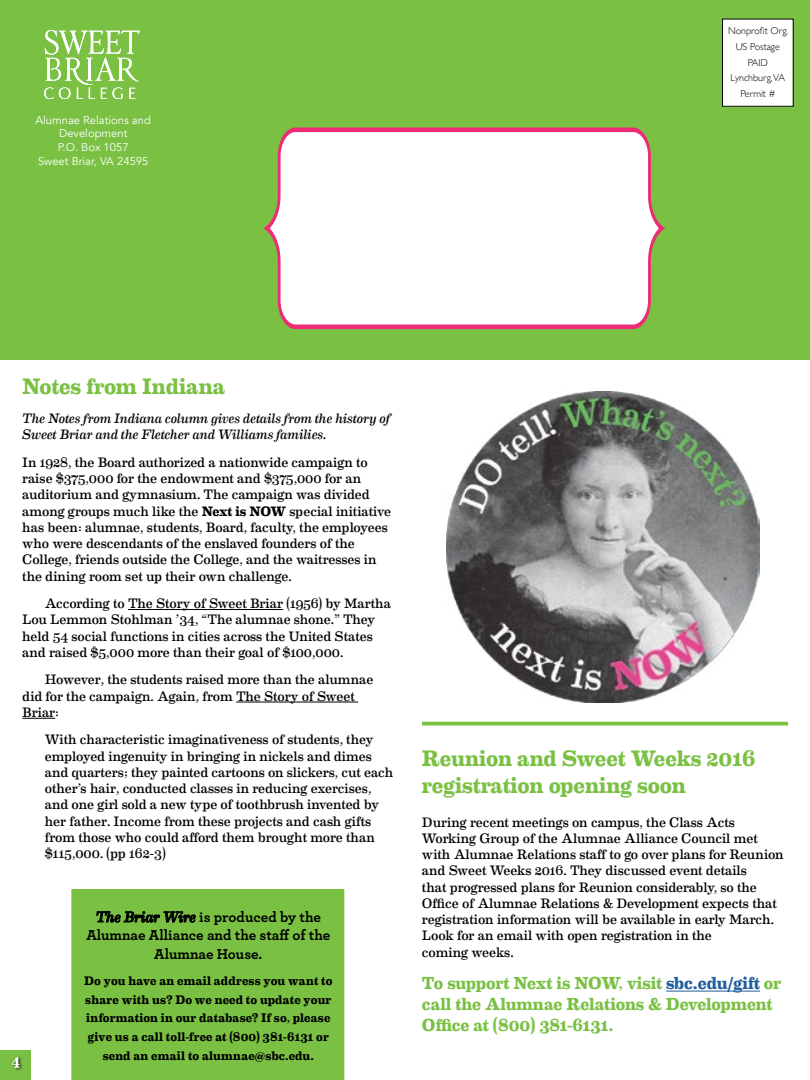
<style>
.page{position:relative;width:810px;height:1080px;background:#fff}
.page>*{position:absolute;margin:0;border:0;box-sizing:border-box;transform-origin:0 0}
.t1{font:700 22.5px/27px "Eames Century Modern";letter-spacing:-.01em;color:#7ac143}
.t2{font:700 17.5px/21px "Eames Century Modern";letter-spacing:-.01em;color:#7ac143}
.t3{font:700 15px/18.4px "Archer";color:#000;text-align:center}
.t4{font:700 15px "Eames Century Modern";color:#fff}
.t5{font:13.75px/16.2px "Eames Century Modern";letter-spacing:-.005em;color:#000}
.t6{font:italic 13.75px/16.2px "Eames Century Modern";color:#000}
.t7{font:700 12.5px/18.8px "Eames Century Modern";letter-spacing:.01em;color:#000;text-align:center}
.t8{font:11.25px/13.8px "Avenir";color:#fff;text-align:center}
.t9{font:300 10px/15.8px "Gill Sans";color:#000;text-align:center}
.s1{font-weight:700}
.s2{font-family:"Eames Century Modern";font-weight:400;font-style:italic}
.s3{color:#215e9e}
</style>
<div class="page">
<div style="left:0;top:0;width:810px;height:360px;background:#7ac143"></div>
<div style="left:71px;top:889px;width:273px;height:191px;background:#7ac143"></div>
<svg style="left:44px;top:30px;width:96px;height:69px"></svg>
<svg style="left:263px;top:128px;width:402px;height:201px;background:#f4efea"></svg>
<div style="left:722px;top:19px;width:71px;height:87px;background:#fff"></div>
<div style="left:722px;top:19px;width:72px;height:88px;border:1px solid #000"></div>
<hr style="left:128px;top:609px;width:155px;height:1px;background:#000">
<hr style="left:236px;top:702px;width:122px;height:1px;background:#000">
<hr style="left:22px;top:718px;width:33px;height:1px;background:#000">
<svg style="left:96px;top:911px;width:100px;height:17px;background:#52832d"></svg>
<hr style="left:422px;top:722px;width:366px;height:3px;background:#7ac143">
<img style="left:447px;top:392px;width:312px;height:311px">
<hr style="left:666px;top:991px;width:94px;height:1px;background:#215e9e">
<div style="left:0;top:1050px;width:31px;height:30px;background:#7ac143"></div>
<div style="left:12px;top:1056px;width:11px;height:15px;background:#000;opacity:.75"></div>
<p class="t8" style="left:36px;top:113px;width:117px">Alumnae Relations and<br>Development<br>P.O. Box 1057<br>Sweet Briar, VA 24595</p>
<h1 class="t1" style="left:22px;top:371px;width:204px">Notes from Indiana</h1>
<p class="t9" style="left:728px;top:22px;width:62px">Nonprofit Org.<br>US Postage<br>PAID<br>Lynchburg,VA<br>Permit #</p>
<p class="t6" style="left:22px;top:409px;width:370px">The Notes from Indiana column gives details from the history of<br>Sweet Briar and the Fletcher and Williams families.</p>
<p class="t5" style="left:22px;top:453px;width:370px">In 1928, the Board authorized a nationwide campaign to raise $375,000 for the endowment and $375,000 for an auditorium and gymnasium. The campaign was divided among groups much like the <span class="s1">Next is NOW</span> special initiative has been: alumnae, students, Board, faculty, the employees who were descendants of the enslaved founders of the College, friends outside the College, and the waitresses in the dining room set up their own challenge.</p>
<p class="t5" style="left:22px;top:595px;width:370px;text-indent:22px">According to The Story of Sweet Briar (1956) by Martha Lou Lemmon Stohlman ’34, “The alumnae shone.” They held 54 social functions in cities across the United States and raised $5,000 more than their goal of $100,000.</p>
<p class="t5" style="left:22px;top:671px;width:353px;text-indent:22px">However, the students raised more than the alumnae did for the campaign. Again, from The Story of Sweet<br>Briar:</p>
<p class="t5" style="left:45px;top:731px;width:350px">With characteristic imaginativeness of students, they employed ingenuity in bringing in nickels and dimes and quarters; they painted cartoons on slickers, cut each other’s hair, conducted classes in reducing exercises, and one girl sold a new type of toothbrush invented by her father. Income from these projects and cash gifts from those who could afford them brought more than $115,000. (pp 162-3)</p>
<h1 class="t1" style="left:422px;top:743px;width:335px">Reunion and Sweet Weeks 2016 registration opening soon</h1>
<p class="t5" style="left:422px;top:813px;width:363px">During recent meetings on campus, the Class Acts Working Group of the Alumnae Alliance Council met with Alumnae Relations staff to go over plans for Reunion and Sweet Weeks 2016. They discussed event details<br>that progressed plans for Reunion considerably, so the Office of Alumnae Relations &amp; Development expects that registration information will be available in early March.<br>Look for an email with open registration in the<br>coming weeks.</p>
<p class="t3" style="left:86px;top:907px;width:245px"><span class="s2">The Briar Wire</span> is produced by the<br>Alumnae Alliance and the staff of the<br>Alumnae House.</p>
<p class="t7" style="left:84px;top:971px;width:250px">Do you have an email address you want to share with us? Do we need to update your information in our database? If so, please give us a call toll-free at (800) 381-6131 or send an email to alumnae@sbc.edu.</p>
<p class="t2" style="left:422px;top:972px;width:361px">To support Next is NOW, visit <span class="s3">sbc.edu/gift</span> or call the Alumnae Relations &amp; Development<br>Office at (800) 381-6131.</p>
<p class="t4" style="left:12px;top:1050px;width:10px">4</p>
</div>
